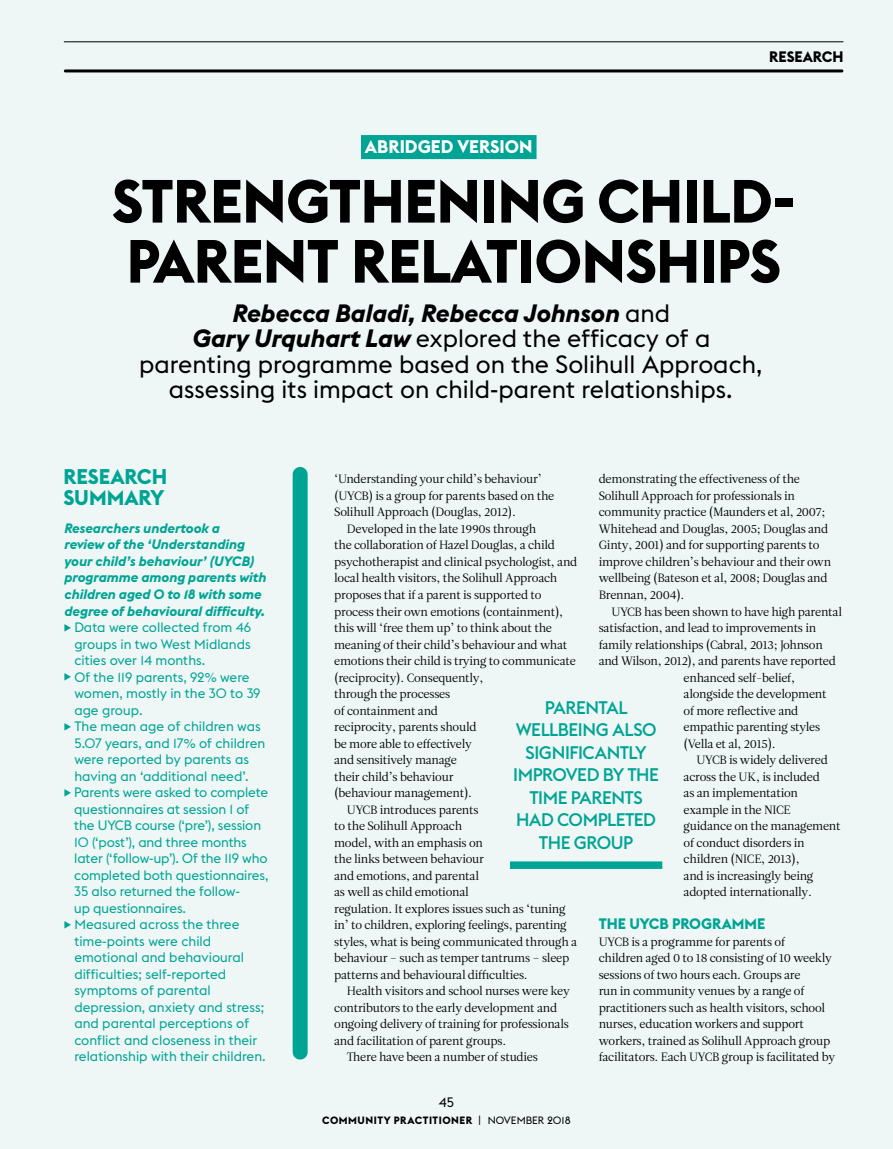
<style>
.page{position:relative;width:893px;height:1149px;background:#fff}
.page>*{position:absolute;margin:0;border:0;box-sizing:border-box;transform-origin:0 0}
.t1{font:700 60px/60px "Euclid Flex";letter-spacing:-.01em;color:#000}
.t2{font:24.75px/25.5px "Euclid Flex";color:#000;text-align:center}
.t3{font:700 21px/21px "Euclid Flex";color:#00a494}
.t4{font:500 18px/22.5px "Euclid Flex";letter-spacing:-.03em;color:#00a494;text-align:center}
.t5{font:700 18px "Euclid Flex";color:#fff}
.t6{font:700 15px "Euclid Flex";color:#00a494}
.t7{font:700 15px "Euclid Flex";color:#000}
.t8{font:13.5px/16.5px "Euclid Flex";color:#00a494}
.t9{font:italic 700 13.5px/16.5px "Euclid Flex";color:#00a494}
.t10{font:13.5px "Euclid Flex";color:#000}
.t11{font:12px/16.5px "Leitura Roman 1";letter-spacing:-.02em;color:#000}
.t12{font:700 10.5px "Euclid Flex";letter-spacing:.05em;color:#000}
.s1{font-weight:700;font-style:italic}
.s2{font-family:"Helvetica"}
.s3{font-weight:400}
</style>
<div class="page">
<div style="left:0;top:0;width:893px;height:1148px;background:#eef7f6"></div>
<div style="left:293px;top:474px;width:15px;height:577px;background:#00a494"></div>
<div style="left:361px;top:135px;width:176px;height:24px;background:#00a494"></div>
<hr style="left:65px;top:69px;width:777px;height:3px;background:#000">
<hr style="left:64px;top:41px;width:779px;height:1px;background:#000">
<div style="left:510px;top:861px;width:152px;height:7px;background:#00a494"></div>
<h3 class="t5" style="left:365px;top:136px;width:169px">ABRIDGED VERSION</h3>
<p class="t7" style="left:769px;top:48px;width:76px">RESEARCH</p>
<h1 class="t1" style="left:112px;top:172px;width:685px">STRENGTHENING CHILD-<br>PARENT RELATIONSHIPS</h1>
<h2 class="t2" style="left:139px;top:300px;width:624px"><span class="s1">Rebecca Baladi, Rebecca Johnson</span> and<br><span class="s1">Gary Urquhart Law</span> explored the efficacy of a parenting programme based on the Solihull Approach, assessing its impact on child-parent relationships.</h2>
<h3 class="t3" style="left:63px;top:466px;width:105px">RESEARCH<br>SUMMARY</h3>
<p class="t9" style="left:64px;top:520px;width:204px">Researchers undertook a<br>review of the ‘Understanding your child’s behaviour’ (UYCB) programme among parents with children aged 0 to 18 with some degree of behavioural difficulty.</p>
<p class="t8" style="left:74px;top:619px;width:178px;text-align:justify;text-indent:-11px">◆ Data were collected from 46 groups in two West Midlands cities over 14 months.</p>
<p class="t8" style="left:74px;top:668px;width:188px;text-indent:-11px">◆ Of the 119 parents, 92<span class="s2">%</span> were women, mostly in the 30 to 39 age group.</p>
<p class="t8" style="left:74px;top:718px;width:193px;text-indent:-11px">◆ The mean age of children was<br>5.07 years, and 17<span class="s2">%</span> of children were reported by parents as having an ‘additional need’.</p>
<p class="t8" style="left:74px;top:784px;width:196px;text-indent:-10px">◆ Parents were asked to complete questionnaires at session 1 of the UYCB course (‘pre’), session<br>10 (‘post’), and three months later (‘follow-up’). Of the 119 who completed both questionnaires,<br>35 also returned the follow-<br>up questionnaires.</p>
<p class="t8" style="left:74px;top:916px;width:193px;text-indent:-11px">◆ Measured across the three time-points were child emotional and behavioural difficulties; self-reported symptoms of parental depression, anxiety and stress; and parental perceptions of conflict and closeness in their relationship with their children.</p>
<p class="t11" style="left:334px;top:471px;width:209px">‘Understanding your child’s behaviour’</p>
<p class="t11" style="left:334px;top:487px;width:222px">(UYCB) is a group for parents based on the</p>
<p class="t11" style="left:334px;top:504px;width:183px">Solihull Approach (Douglas, 2012).</p>
<p class="t11" style="left:347px;top:520px;width:191px">Developed in the late 1990s through</p>
<p class="t11" style="left:334px;top:537px;width:222px">the collaboration of Hazel Douglas, a child</p>
<p class="t11" style="left:334px;top:553px;width:245px">psychotherapist and clinical psychologist, and</p>
<p class="t11" style="left:334px;top:570px;width:225px">local health visitors, the Solihull Approach</p>
<p class="t11" style="left:334px;top:586px;width:209px">proposes that if a parent is supported to</p>
<p class="t11" style="left:334px;top:603px;width:231px">process their own emotions (containment),</p>
<p class="t11" style="left:334px;top:619px;width:219px">this will ‘free them up’ to think about the</p>
<p class="t11" style="left:334px;top:636px;width:235px">meaning of their child’s behaviour and what</p>
<p class="t11" style="left:334px;top:652px;width:243px">emotions their child is trying to communicate</p>
<p class="t11" style="left:334px;top:669px;width:151px">(reciprocity). Consequently,</p>
<p class="t11" style="left:334px;top:685px;width:118px">through the processes</p>
<p class="t11" style="left:334px;top:702px;width:105px">of containment and</p>
<p class="t11" style="left:334px;top:718px;width:144px">reciprocity, parents should</p>
<p class="t11" style="left:334px;top:735px;width:139px">be more able to effectively</p>
<p class="t11" style="left:334px;top:751px;width:124px">and sensitively manage</p>
<p class="t11" style="left:334px;top:768px;width:121px">their child’s behaviour</p>
<p class="t11" style="left:334px;top:784px;width:139px">(behaviour management).</p>
<p class="t11" style="left:347px;top:801px;width:133px">UYCB introduces parents</p>
<p class="t11" style="left:334px;top:817px;width:130px">to the Solihull Approach</p>
<p class="t11" style="left:334px;top:834px;width:150px">model, with an emphasis on</p>
<p class="t11" style="left:334px;top:850px;width:151px">the links between behaviour</p>
<p class="t11" style="left:334px;top:867px;width:146px">and emotions, and parental</p>
<p class="t11" style="left:334px;top:883px;width:136px">as well as child emotional</p>
<p class="t11" style="left:334px;top:900px;width:233px">regulation. It explores issues such as ‘tuning</p>
<p class="t11" style="left:334px;top:916px;width:234px">in’ to children, exploring feelings, parenting</p>
<p class="t11" style="left:334px;top:933px;width:244px">styles, what is being communicated through a</p>
<p class="t11" style="left:334px;top:949px;width:237px">behaviour – such as temper tantrums – sleep</p>
<p class="t11" style="left:334px;top:966px;width:195px">patterns and behavioural difficulties.</p>
<p class="t11" style="left:347px;top:982px;width:225px">Health visitors and school nurses were key</p>
<p class="t11" style="left:334px;top:999px;width:225px">contributors to the early development and</p>
<p class="t11" style="left:334px;top:1015px;width:236px">ongoing delivery of training for professionals</p>
<p class="t11" style="left:334px;top:1032px;width:174px">and facilitation of parent groups.</p>
<p class="t11" style="left:347px;top:1048px;width:193px">There have been a number of studies</p>
<p class="t11" style="left:599px;top:471px;width:234px">demonstrating the effectiveness of the Solihull Approach for professionals in community practice (Maunders et al, 2007; Whitehead and Douglas, 2005; Douglas and Ginty, 2001) and for supporting parents to improve children’s behaviour and their own wellbeing (Bateson et al, 2008; Douglas and Brennan, 2004).</p>
<p class="t11" style="left:611px;top:603px;width:232px">UYCB has been shown to have high parental</p>
<p class="t11" style="left:599px;top:619px;width:219px">satisfaction, and lead to improvements in</p>
<p class="t11" style="left:599px;top:636px;width:226px">family relationships (Cabral, 2013; Johnson</p>
<p class="t11" style="left:599px;top:652px;width:239px">and Wilson, 2012), and parents have reported</p>
<p class="t11" style="left:684px;top:669px;width:113px">enhanced self-belief,</p>
<p class="t11" style="left:684px;top:685px;width:145px">alongside the development</p>
<p class="t11" style="left:684px;top:702px;width:116px">of more reflective and</p>
<p class="t11" style="left:684px;top:718px;width:138px">empathic parenting styles</p>
<p class="t11" style="left:684px;top:735px;width:94px">(Vella et al, 2015).</p>
<p class="t11" style="left:696px;top:751px;width:133px">UYCB is widely delivered</p>
<p class="t11" style="left:684px;top:768px;width:138px">across the UK, is included</p>
<p class="t11" style="left:684px;top:784px;width:116px">as an implementation</p>
<p class="t11" style="left:684px;top:801px;width:109px">example in the NICE</p>
<p class="t11" style="left:684px;top:817px;width:159px">guidance on the management</p>
<p class="t11" style="left:684px;top:834px;width:123px">of conduct disorders in</p>
<p class="t11" style="left:684px;top:850px;width:118px">children (NICE, 2013),</p>
<p class="t11" style="left:684px;top:867px;width:131px">and is increasingly being</p>
<p class="t11" style="left:684px;top:883px;width:130px">adopted internationally.</p>
<p class="t6" style="left:599px;top:915px;width:168px">THE UYCB PROGRAMME</p>
<p class="t11" style="left:599px;top:933px;width:238px">UYCB is a programme for parents of<br>children aged 0 to 18 consisting of 10 weekly sessions of two hours each. Groups are<br>run in community venues by a range of practitioners such as health visitors, school nurses, education workers and support workers, trained as Solihull Approach group facilitators. Each UYCB group is facilitated by</p>
<h3 class="t4" style="left:513px;top:696px;width:147px">PARENTAL<br>WELLBEING ALSO<br>SIGNIFICANTLY<br>IMPROVED BY THE<br>TIME PARENTS<br>HAD COMPLETED<br>THE GROUP</h3>
<p class="t10" style="left:439px;top:1093px;width:17px">45</p>
<p class="t12" style="left:322px;top:1113px;width:250px">COMMUNITY PRACTITIONER <span class="s3">| NOVEMBER 2018</span></p>
<p class="t12" style="left:325px;top:1113px;width:244px">COMMUNITY PRACTITIONER <span class="s3">| FEBRUARY 2018</span></p>
</div>
